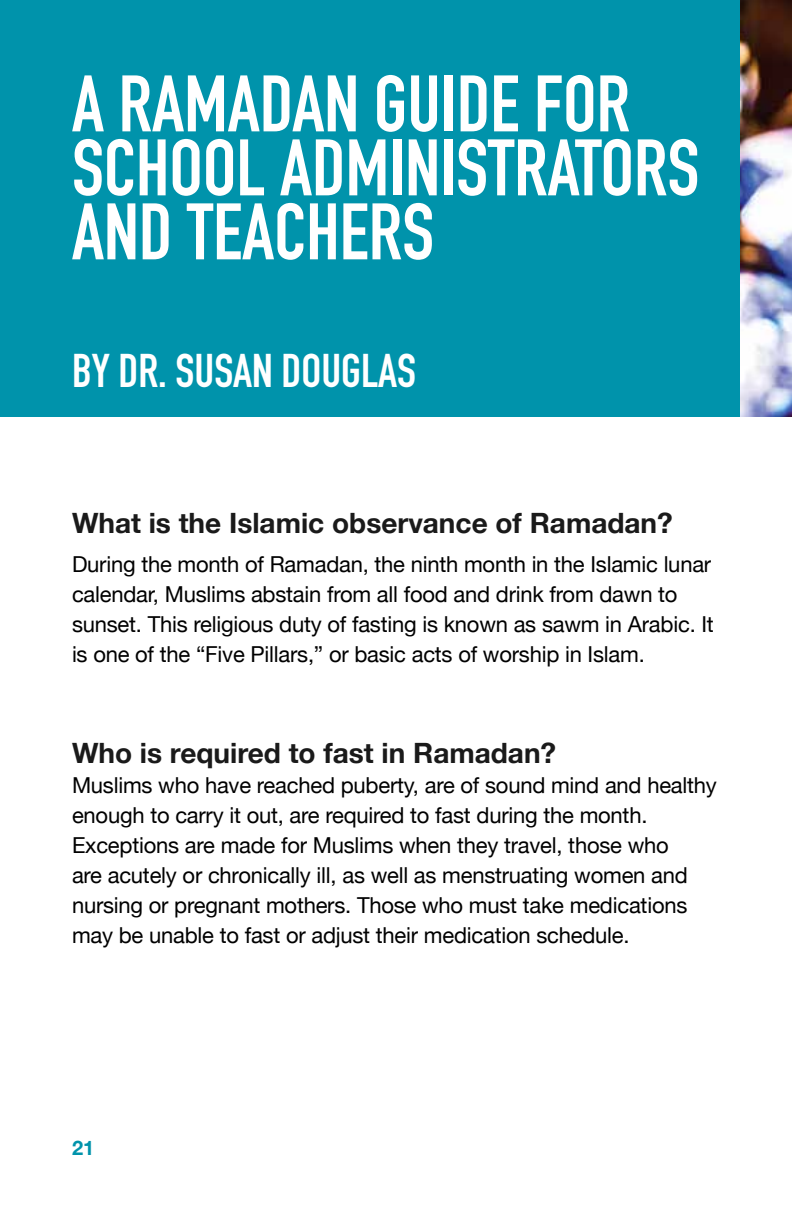
<style>
.page{position:relative;width:792px;height:1224px;background:#fff}
.page>*{position:absolute;margin:0;border:0;box-sizing:border-box;transform-origin:0 0}
.t1{font:700 78.6px/64px "DIN Condensed";color:#fff}
.t2{font:700 46.6px "DIN Condensed";color:#fff}
.t3{font:700 28px "Helvetica Neue";color:#1a1a1a}
.t4{font:22px/30px "Helvetica Neue";letter-spacing:-.01em;color:#000}
.t5{font:700 20px "Helvetica Neue";color:#0093ab}
</style>
<div class="page">
<div style="left:0;top:0;width:766px;height:416px;background:#0093ab"></div>
<img style="left:740px;top:0;width:52px;height:416px">
<h1 class="t1" style="left:72px;top:71px;width:629px">A RAMADAN GUIDE FOR<br>SCHOOL ADMINISTRATORS<br>AND TEACHERS</h1>
<h2 class="t2" style="left:72px;top:340px;width:346px">BY DR. SUSAN DOUGLAS</h2>
<p class="t3" style="left:72px;top:501px;width:602px">What is the Islamic observance of Ramadan?</p>
<p class="t4" style="left:72px;top:550px;width:643px">During the month of Ramadan, the ninth month in the Islamic lunar calendar, Muslims abstain from all food and drink from dawn to sunset. This religious duty of fasting is known as sawm in Arabic. It is one of the “Five Pillars,” or basic acts of worship in Islam.</p>
<p class="t3" style="left:72px;top:731px;width:486px">Who is required to fast in Ramadan?</p>
<p class="t4" style="left:72px;top:771px;width:646px">Muslims who have reached puberty, are of sound mind and healthy enough to carry it out, are required to fast during the month.<br>Exceptions are made for Muslims when they travel, those who<br>are acutely or chronically ill, as well as menstruating women and nursing or pregnant mothers. Those who must take medications may be unable to fast or adjust their medication schedule.</p>
<p class="t5" style="left:72px;top:1133px;width:24px">21</p>
</div>
